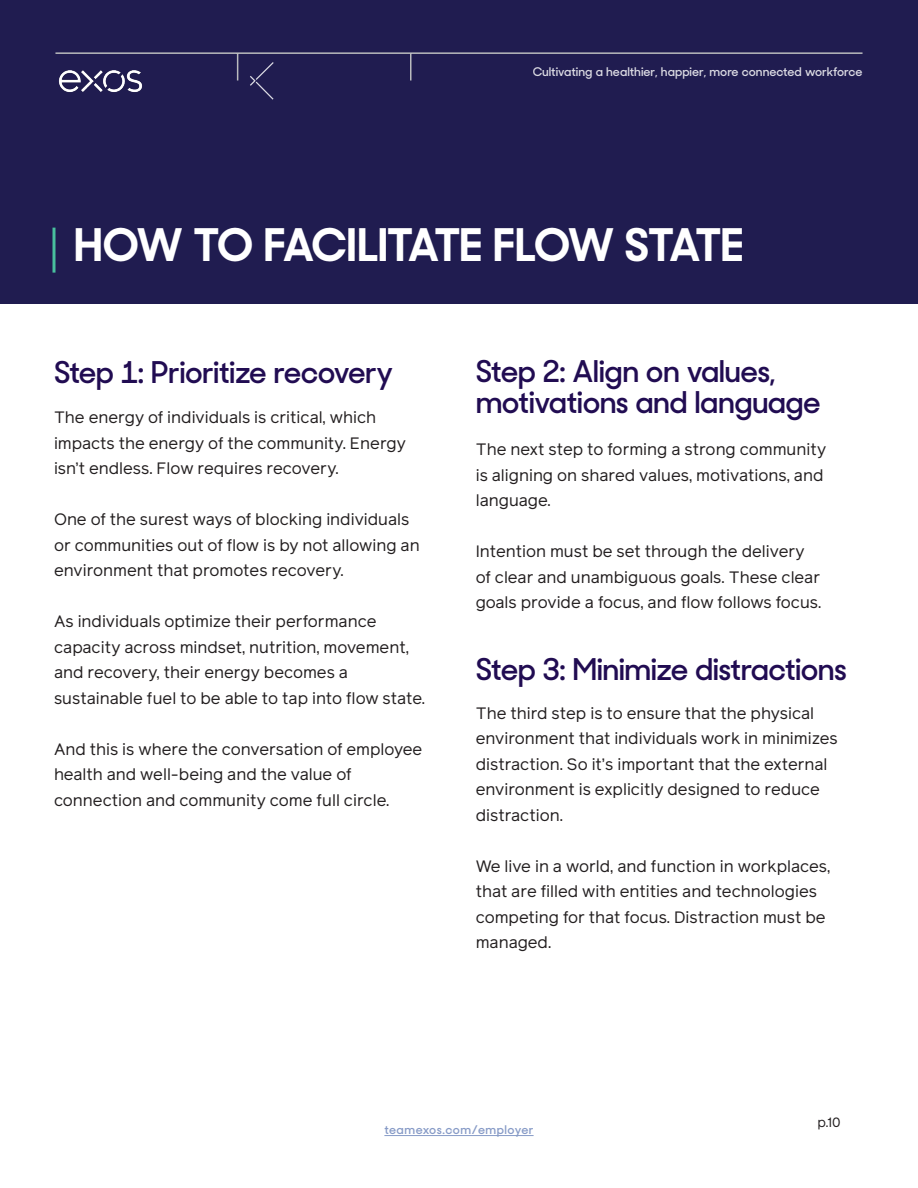
<style>
.page{position:relative;width:918px;height:1188px;background:#fff}
.page>*{position:absolute;margin:0;border:0;box-sizing:border-box;transform-origin:0 0}
.Paragraph_Style_1{font:700 45px "Sharp Sans Display No 2";letter-spacing:-.035em;color:#fff}
.t1{font:600 30px/31.5px "Sharp Sans Display No 2";letter-spacing:-.02em;color:#210c52}
.t2{font:16.5px/25.5px "Reader Pro";color:#231f20}
.t3{font:13.5px "Reader Pro";color:#231f20}
.t4{font:600 12px "Sharp Sans Display No 2";color:#fff}
.t5{font:600 12px "Sharp Sans Display No 2";letter-spacing:.04em;color:#879bc7}
</style>
<div class="page">
<div style="left:0;top:0;width:918px;height:304px;background:#201c50"></div>
<hr style="left:384px;top:1135px;width:150px;height:1px;background:#879bc7">
<hr style="left:55px;top:52px;width:808px;height:2px;background:#babbbe">
<hr style="left:410px;top:53px;width:2px;height:28px;background:#babbbe">
<svg style="left:237px;top:54px;width:1px;height:27px"></svg>
<svg style="left:250px;top:62px;width:24px;height:38px"></svg>
<img style="left:55px;top:52px;width:108px;height:40px">
<svg style="left:52px;top:228px;width:4px;height:45px"></svg>
<p class="t4" style="left:533px;top:61px;width:331px">Cultivating a healthier, happier, more connected workforce</p>
<p class="Paragraph_Style_1" style="left:74px;top:207px;width:671px">HOW TO FACILITATE FLOW STATE</p>
<p class="t1" style="left:54px;top:353px;width:341px">Step 1: Prioritize recovery</p>
<p class="t1" style="left:476px;top:352px;width:347px">Step 2: Align on values, motivations and language</p>
<p class="t2" style="left:54px;top:405px;width:353px">The energy of individuals is critical, which impacts the energy of the community. Energy isn’t endless. Flow requires recovery.</p>
<p class="t2" style="left:54px;top:507px;width:367px">One of the surest ways of blocking individuals or communities out of flow is by not allowing an environment that promotes recovery.</p>
<p class="t2" style="left:54px;top:609px;width:372px">As individuals optimize their performance capacity across mindset, nutrition, movement, and recovery, their energy becomes a sustainable fuel to be able to tap into flow state.</p>
<p class="t2" style="left:54px;top:736px;width:370px">And this is where the conversation of employee health and well-being and the value of connection and community come full circle.</p>
<p class="t2" style="left:476px;top:436px;width:352px">The next step to forming a strong community is aligning on shared values, motivations, and language.</p>
<p class="t2" style="left:476px;top:538px;width:347px">Intention must be set through the delivery of clear and unambiguous goals. These clear goals provide a focus, and flow follows focus.</p>
<p class="t1" style="left:476px;top:650px;width:373px">Step 3: Minimize distractions</p>
<p class="t2" style="left:476px;top:700px;width:364px">The third step is to ensure that the physical environment that individuals work in minimizes distraction. So it’s important that the external environment is explicitly designed to reduce distraction.</p>
<p class="t2" style="left:476px;top:853px;width:356px">We live in a world, and function in workplaces, that are filled with entities and technologies competing for that focus. Distraction must be managed.</p>
<p class="t5" style="left:384px;top:1120px;width:151px">teamexos.com/employer</p>
<p class="t3" style="left:818px;top:1114px;width:24px">p.10</p>
</div>
